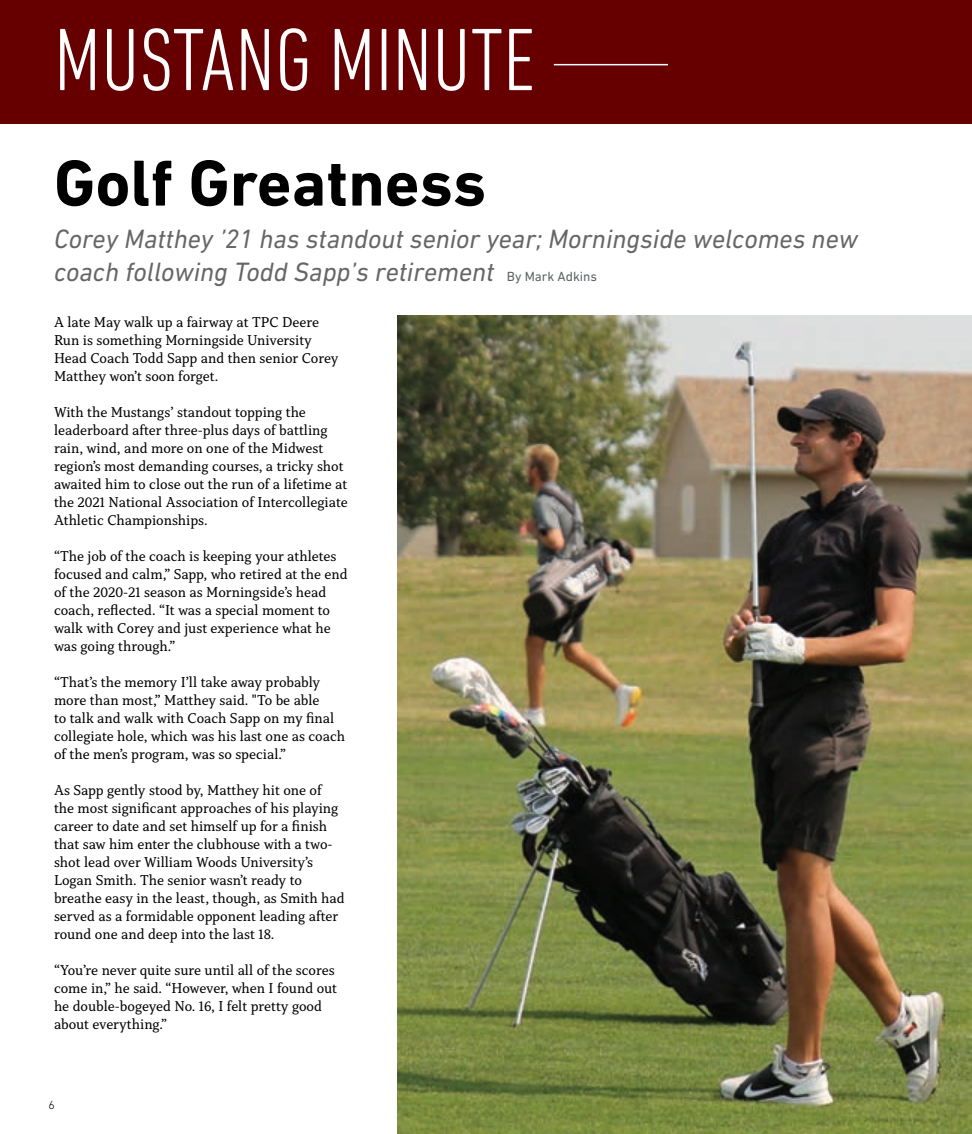
<style>
.page{position:relative;width:972px;height:1134px;background:#fff}
.page>*{position:absolute;margin:0;border:0;box-sizing:border-box;transform-origin:0 0}
.t1{font:300 condensed 90px "DIN Next LT Pro";color:#fff}
.t2{font:700 66px "DIN Next LT Pro";color:#000}
.t3{font:italic 27px/33px "DIN Next LT Pro";color:#666}
.t4{font:15px/18px "Capitolina";color:#000}
.t5{font:300 12px "DIN Next LT Pro";color:#000}
.s1{font-style:normal;font-size:13.5px;color:#5e6367}
</style>
<div class="page">
<div style="left:0;top:0;width:972px;height:124px;background:#600"></div>
<hr style="left:554px;top:64px;width:114px;height:1px;background:#fff">
<img style="left:398px;top:315px;width:574px;height:819px">
<h1 class="t1" style="left:54px;top:9px;width:482px">MUSTANG MINUTE</h1>
<h2 class="t2" style="left:54px;top:145px;width:434px">Golf Greatness</h2>
<h3 class="t3" style="left:54px;top:222px;width:806px">Corey Matthey ’21 has standout senior year; Morningside welcomes new coach following Todd Sapp’s retirement <span class="s1">By Mark Adkins</span></h3>
<p class="t4" style="left:54px;top:313px;width:286px">A late May walk up a fairway at TPC Deere Run is something Morningside University Head Coach Todd Sapp and then senior Corey Matthey won’t soon forget.</p>
<p class="t4" style="left:54px;top:403px;width:295px">With the Mustangs’ standout topping the leaderboard after three-plus days of battling rain, wind, and more on one of the Midwest region’s most demanding courses, a tricky shot awaited him to close out the run of a lifetime at the 2021 National Association of Intercollegiate Athletic Championships.</p>
<p class="t4" style="left:54px;top:547px;width:295px">“The job of the coach is keeping your athletes focused and calm,” Sapp, who retired at the end of the 2020-21 season as Morningside’s head coach, reflected. “It was a special moment to walk with Corey and just experience what he was going through.”</p>
<p class="t4" style="left:54px;top:673px;width:293px">“That’s the memory I’ll take away probably more than most,” Matthey said. "To be able<br>to talk and walk with Coach Sapp on my final collegiate hole, which was his last one as coach of the men’s program, was so special.”</p>
<p class="t4" style="left:54px;top:781px;width:292px">As Sapp gently stood by, Matthey hit one of the most significant approaches of his playing career to date and set himself up for a finish that saw him enter the clubhouse with a two&shy;shot lead over William Woods University’s Logan Smith. The senior wasn’t ready to breathe easy in the least, though, as Smith had served as a formidable opponent leading after round one and deep into the last 18.</p>
<p class="t4" style="left:54px;top:961px;width:285px">“You’re never quite sure until all of the scores come in,” he said. “However, when I found out he double-bogeyed No. 16, I felt pretty good about everything.”</p>
<p class="t5" style="left:48px;top:1098px;width:8px">6</p>
</div>
